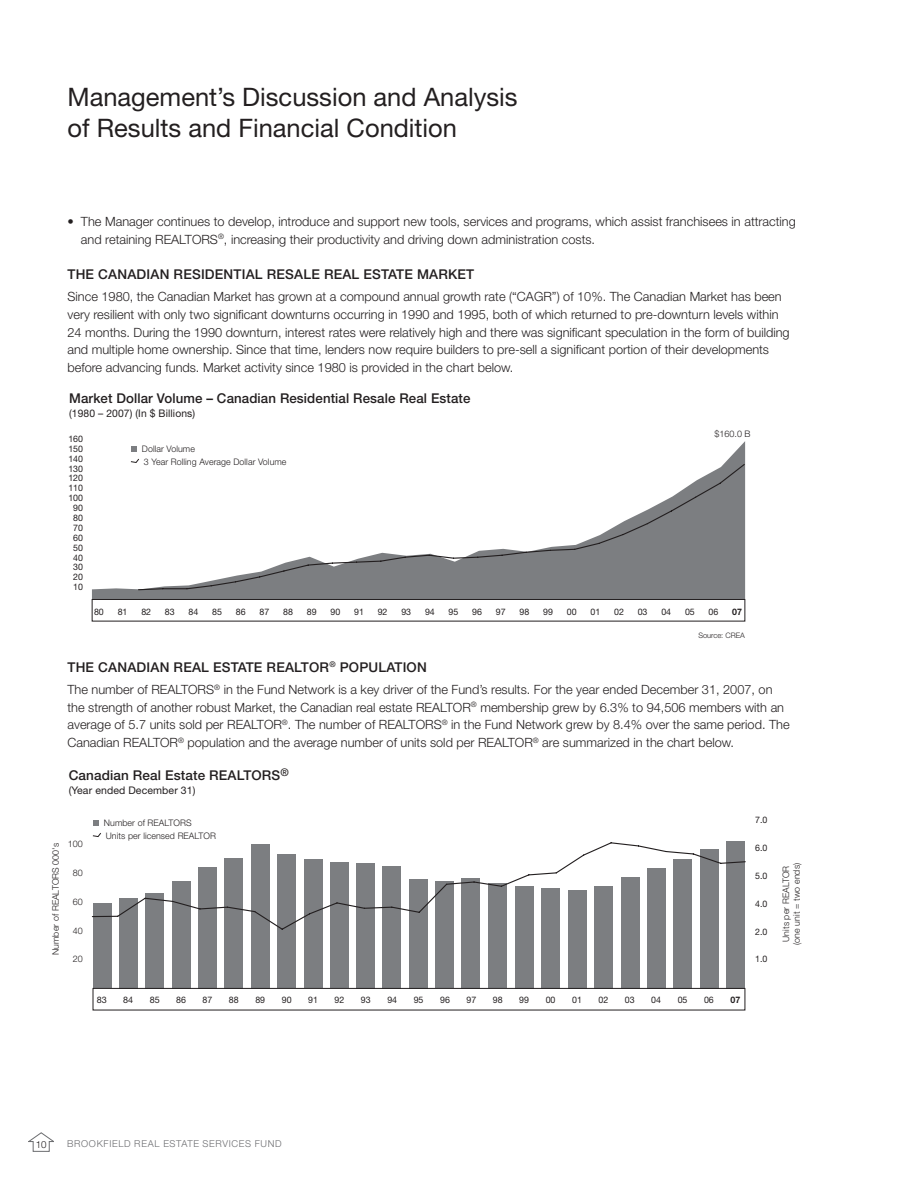
<style>
.page{position:relative;width:918px;height:1188px;background:#fff}
.page>*{position:absolute;margin:0;border:0;box-sizing:border-box;transform-origin:0 0}
.t1{font:25.5px/31.5px "Helvetica Neue";color:#231f20}
.t2{font:500 13.5px "Helvetica Neue";letter-spacing:.01em;color:#231f20}
.t3{font:300 12.75px/17.7px "Helvetica Neue";color:#231f20}
.t4{font:10.5px "Helvetica Neue";letter-spacing:.01em;color:#231f20}
.t5{font:300 9.75px "Helvetica Neue";color:#231f20}
.t6{font:300 9.45px "Helvetica Neue";letter-spacing:.07em;color:#6c6d70}
.t7{font:9px "Helvetica Neue";color:#231f20}
.t8{font:300 9px/12.5px "Helvetica Neue";letter-spacing:.01em;color:#231f20}
.t9{font:700 9px "Helvetica Neue";color:#231f20}
.t10{font:300 7.5px "Helvetica Neue";color:#231f20}
</style>
<div class="page">
<svg style="left:29px;top:1133px;width:25px;height:18px"></svg>
<svg style="left:92px;top:441px;width:653px;height:158px"></svg>
<svg style="left:137px;top:463px;width:609px;height:128px"></svg>
<svg style="left:131px;top:446px;width:5px;height:5px"></svg>
<svg style="left:130px;top:458px;width:10px;height:5px"></svg>
<div style="left:92px;top:599px;width:653px;height:22px;border:1px solid #231f20"></div>
<svg style="left:93px;top:820px;width:5px;height:6px"></svg>
<svg style="left:92px;top:833px;width:9px;height:4px"></svg>
<div style="left:93px;top:904px;width:18px;height:84px;background:#7c7e81"></div>
<div style="left:119px;top:898px;width:19px;height:90px;background:#7c7e81"></div>
<div style="left:146px;top:893px;width:18px;height:95px;background:#7c7e81"></div>
<div style="left:172px;top:881px;width:18px;height:107px;background:#7c7e81"></div>
<div style="left:198px;top:867px;width:19px;height:121px;background:#7c7e81"></div>
<div style="left:225px;top:858px;width:18px;height:130px;background:#7c7e81"></div>
<div style="left:251px;top:844px;width:18px;height:144px;background:#7c7e81"></div>
<div style="left:277px;top:855px;width:19px;height:133px;background:#7c7e81"></div>
<div style="left:304px;top:860px;width:18px;height:128px;background:#7c7e81"></div>
<div style="left:330px;top:862px;width:18px;height:126px;background:#7c7e81"></div>
<div style="left:356px;top:863px;width:19px;height:125px;background:#7c7e81"></div>
<div style="left:383px;top:866px;width:18px;height:122px;background:#7c7e81"></div>
<div style="left:409px;top:879px;width:18px;height:109px;background:#7c7e81"></div>
<div style="left:435px;top:881px;width:19px;height:107px;background:#7c7e81"></div>
<div style="left:462px;top:878px;width:18px;height:110px;background:#7c7e81"></div>
<div style="left:488px;top:883px;width:19px;height:105px;background:#7c7e81"></div>
<div style="left:515px;top:886px;width:18px;height:103px;background:#7c7e81"></div>
<div style="left:542px;top:888px;width:18px;height:101px;background:#7c7e81"></div>
<div style="left:568px;top:890px;width:18px;height:99px;background:#7c7e81"></div>
<div style="left:594px;top:886px;width:19px;height:103px;background:#7c7e81"></div>
<div style="left:621px;top:877px;width:18px;height:112px;background:#7c7e81"></div>
<div style="left:647px;top:868px;width:19px;height:121px;background:#7c7e81"></div>
<div style="left:674px;top:859px;width:18px;height:130px;background:#7c7e81"></div>
<div style="left:700px;top:849px;width:19px;height:140px;background:#7c7e81"></div>
<div style="left:727px;top:841px;width:18px;height:148px;background:#7c7e81"></div>
<div style="left:93px;top:988px;width:652px;height:22px;border:1px solid #231f20"></div>
<svg style="left:91px;top:841px;width:655px;height:90px"></svg>
<h1 class="t1" style="left:68px;top:83px;width:452px">Management’s Discussion and Analysis of Results and Financial Condition</h1>
<p class="t3" style="left:81px;top:214px;width:716px;text-indent:-13px">• The Manager continues to develop, introduce and support new tools, services and programs, which assist franchisees in attracting and retaining REALTORS<sup>®</sup>, increasing their productivity and driving down administration costs.</p>
<p class="t2" style="left:68px;top:270px;width:408px">THE CANADIAN RESIDENTIAL RESALE REAL ESTATE MARKET</p>
<p class="t3" style="left:68px;top:289px;width:724px">Since 1980, the Canadian Market has grown at a compound annual growth rate (“CAGR”) of 10%. The Canadian Market has been very resilient with only two significant downturns occurring in 1990 and 1995, both of which returned to pre-downturn levels within 24 months. During the 1990 downturn, interest rates were relatively high and there was significant speculation in the form of building and multiple home ownership. Since that time, lenders now require builders to pre-sell a significant portion of their developments before advancing funds. Market activity since 1980 is provided in the chart below.</p>
<p class="t2" style="left:69px;top:393px;width:403px">Market Dollar Volume – Canadian Residential Resale Real Estate</p>
<p class="t4" style="left:69px;top:410px;width:128px">(1980 – 2007) (In $ Billions)</p>
<p class="t7" style="left:68px;top:436px;width:16px">160</p>
<p class="t7" style="left:68px;top:445px;width:16px">150</p>
<p class="t7" style="left:68px;top:455px;width:16px">140</p>
<p class="t7" style="left:68px;top:465px;width:16px">130</p>
<p class="t7" style="left:68px;top:475px;width:16px">120</p>
<p class="t7" style="left:68px;top:485px;width:16px">110</p>
<p class="t7" style="left:68px;top:495px;width:16px">100</p>
<p class="t7" style="left:73px;top:505px;width:11px">90</p>
<p class="t7" style="left:73px;top:515px;width:11px">80</p>
<p class="t7" style="left:73px;top:524px;width:11px">70</p>
<p class="t7" style="left:73px;top:534px;width:11px">60</p>
<p class="t7" style="left:73px;top:544px;width:11px">50</p>
<p class="t7" style="left:73px;top:554px;width:11px">40</p>
<p class="t7" style="left:73px;top:564px;width:11px">30</p>
<p class="t7" style="left:73px;top:574px;width:11px">20</p>
<p class="t7" style="left:73px;top:584px;width:11px">10</p>
<p class="t8" style="left:142px;top:444px;width:146px">Dollar Volume<br>3 Year Rolling Average Dollar Volume</p>
<p class="t8" style="left:715px;top:428px;width:38px">$160.0 B</p>
<p class="t7" style="left:118px;top:608px;width:11px">81</p>
<p class="t7" style="left:141px;top:608px;width:11px">82</p>
<p class="t7" style="left:165px;top:608px;width:11px">83</p>
<p class="t7" style="left:189px;top:608px;width:11px">84</p>
<p class="t7" style="left:212px;top:608px;width:11px">85</p>
<p class="t7" style="left:236px;top:608px;width:11px">86</p>
<p class="t7" style="left:260px;top:608px;width:11px">87</p>
<p class="t7" style="left:283px;top:608px;width:11px">88</p>
<p class="t7" style="left:307px;top:608px;width:11px">89</p>
<p class="t7" style="left:330px;top:608px;width:11px">90</p>
<p class="t7" style="left:354px;top:608px;width:11px">91</p>
<p class="t7" style="left:378px;top:608px;width:11px">92</p>
<p class="t7" style="left:401px;top:608px;width:11px">93</p>
<p class="t7" style="left:425px;top:608px;width:11px">94</p>
<p class="t7" style="left:449px;top:608px;width:11px">95</p>
<p class="t7" style="left:472px;top:608px;width:11px">96</p>
<p class="t7" style="left:496px;top:608px;width:11px">97</p>
<p class="t7" style="left:520px;top:608px;width:11px">98</p>
<p class="t7" style="left:543px;top:608px;width:11px">99</p>
<p class="t7" style="left:567px;top:608px;width:11px">00</p>
<p class="t7" style="left:590px;top:608px;width:11px">01</p>
<p class="t7" style="left:614px;top:608px;width:11px">02</p>
<p class="t7" style="left:638px;top:608px;width:11px">03</p>
<p class="t7" style="left:661px;top:608px;width:11px">04</p>
<p class="t9" style="left:732px;top:608px;width:11px">07</p>
<p class="t10" style="left:698px;top:633px;width:48px">Source: CREA</p>
<p class="t7" style="left:94px;top:608px;width:11px">80</p>
<p class="t7" style="left:685px;top:608px;width:11px">05</p>
<p class="t7" style="left:709px;top:608px;width:11px">06</p>
<p class="t2" style="left:68px;top:662px;width:361px">THE CANADIAN REAL ESTATE REALTOR<sup>®</sup> POPULATION</p>
<p class="t3" style="left:67px;top:682px;width:724px">The number of REALTORS<sup>®</sup> in the Fund Network is a key driver of the Fund’s results. For the year ended December 31, 2007, on the strength of another robust Market, the Canadian real estate REALTOR<sup>®</sup> membership grew by 6.3% to 94,506 members with an average of 5.7 units sold per REALTOR<sup>®</sup>. The number of REALTORS<sup>®</sup> in the Fund Network grew by 8.4% over the same period. The Canadian REALTOR<sup>®</sup> population and the average number of units sold per REALTOR<sup>®</sup> are summarized in the chart below.</p>
<p class="t8" style="left:50px;top:955px;width:114px;rotate:-90deg">Number of REALTORS 000's</p>
<p class="t2" style="left:69px;top:771px;width:222px">Canadian Real Estate REALTORS<sup>®</sup></p>
<p class="t4" style="left:69px;top:787px;width:128px">(Year ended December 31)</p>
<p class="t8" style="left:68px;top:839px;width:17px">100</p>
<p class="t8" style="left:73px;top:867px;width:12px">80</p>
<p class="t8" style="left:73px;top:896px;width:12px">60</p>
<p class="t8" style="left:73px;top:925px;width:12px">40</p>
<p class="t8" style="left:73px;top:954px;width:12px">20</p>
<p class="t8" style="left:104px;top:818px;width:114px">Number of REALTORS<br>Units per licensed REALTOR</p>
<p class="t7" style="left:97px;top:996px;width:12px">83</p>
<p class="t7" style="left:123px;top:996px;width:12px">84</p>
<p class="t7" style="left:150px;top:996px;width:12px">85</p>
<p class="t7" style="left:176px;top:996px;width:11px">86</p>
<p class="t7" style="left:203px;top:996px;width:11px">87</p>
<p class="t7" style="left:229px;top:996px;width:11px">88</p>
<p class="t7" style="left:255px;top:996px;width:11px">89</p>
<p class="t7" style="left:282px;top:996px;width:11px">90</p>
<p class="t7" style="left:308px;top:996px;width:11px">91</p>
<p class="t7" style="left:335px;top:996px;width:11px">92</p>
<p class="t7" style="left:361px;top:996px;width:11px">93</p>
<p class="t7" style="left:387px;top:996px;width:11px">94</p>
<p class="t7" style="left:414px;top:996px;width:11px">95</p>
<p class="t7" style="left:440px;top:996px;width:11px">96</p>
<p class="t7" style="left:467px;top:996px;width:11px">97</p>
<p class="t7" style="left:493px;top:996px;width:11px">98</p>
<p class="t7" style="left:519px;top:996px;width:11px">99</p>
<p class="t7" style="left:546px;top:996px;width:11px">00</p>
<p class="t7" style="left:572px;top:996px;width:11px">01</p>
<p class="t7" style="left:598px;top:996px;width:11px">02</p>
<p class="t7" style="left:625px;top:996px;width:11px">03</p>
<p class="t7" style="left:651px;top:996px;width:11px">04</p>
<p class="t7" style="left:678px;top:996px;width:11px">05</p>
<p class="t7" style="left:704px;top:996px;width:11px">06</p>
<p class="t9" style="left:730px;top:996px;width:11px">07</p>
<p class="t7" style="left:755px;top:817px;width:14px">7.0</p>
<p class="t7" style="left:755px;top:844px;width:14px">6.0</p>
<p class="t7" style="left:755px;top:872px;width:14px">5.0</p>
<p class="t7" style="left:755px;top:900px;width:14px">4.0</p>
<p class="t7" style="left:755px;top:928px;width:14px">2.0</p>
<p class="t7" style="left:755px;top:956px;width:14px">1.0</p>
<p class="t8" style="left:781px;top:945px;width:83px;line-height:10.8px;text-align:center;rotate:-90deg">Units per REALTOR (one unit = two ends)</p>
<p class="t5" style="left:36px;top:1141px;width:12px">10</p>
<p class="t6" style="left:67px;top:1140px;width:216px">BROOKFIELD REAL ESTATE SERVICES FUND</p>
</div>
